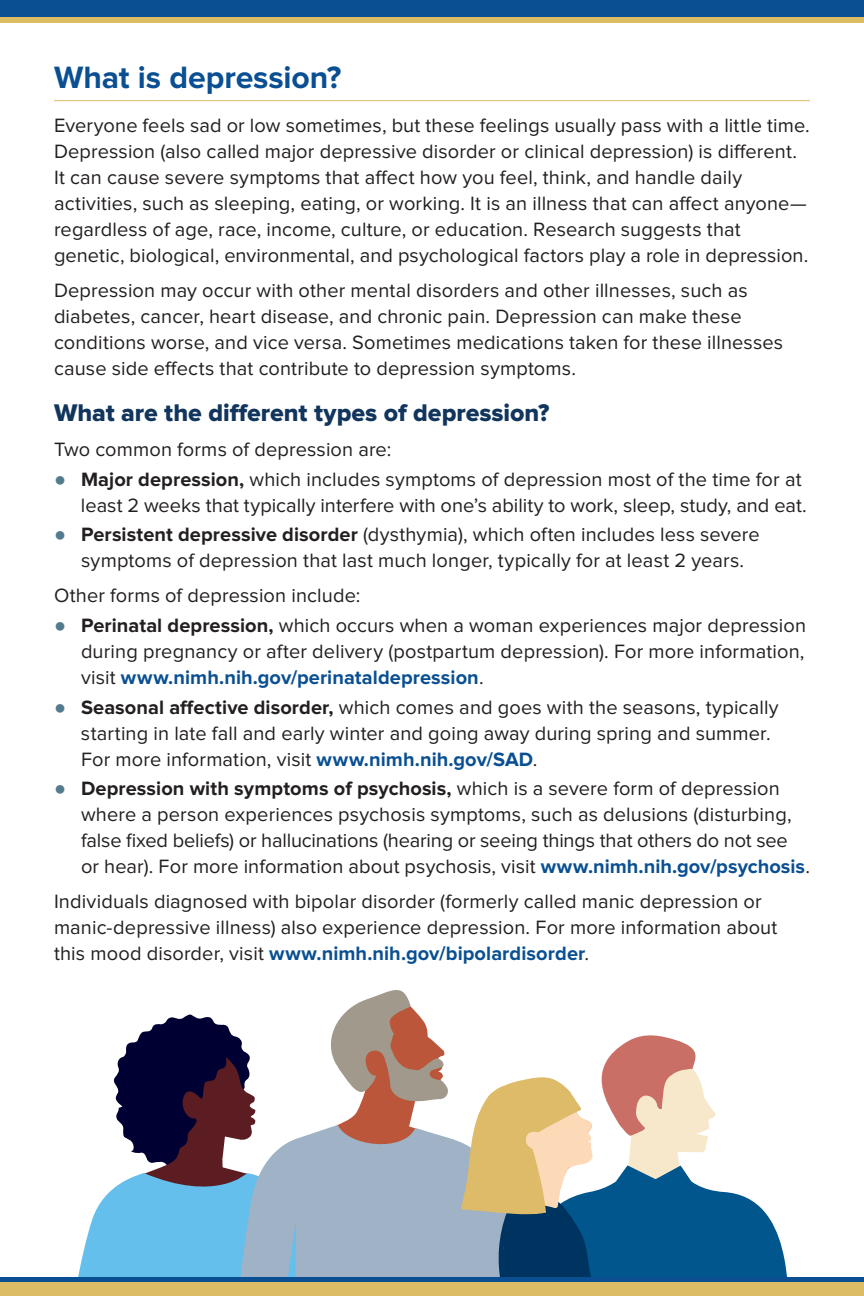
<style>
.page{position:relative;width:864px;height:1296px;background:#fff}
.page>*{position:absolute;margin:0;border:0;box-sizing:border-box;transform-origin:0 0}
.t1{font:700 32px "Proxima Nova";letter-spacing:-.005em;color:#094f92}
.t2{font:25px "Proxima Nova Extrabld";color:#11355c}
.t3{font:20px/26px "Proxima Nova";letter-spacing:.005em;color:#231f20}
.s1{font-family:"Arial";color:#537b8e}
.s2{font-weight:700}
.s3{font-weight:700;color:#094f92}
</style>
<div class="page">
<div style="left:450px;top:1138px;width:11px;height:139px;background:#a0b2c6"></div>
<svg style="left:78px;top:990px;width:372px;height:287px"></svg>
<svg style="left:461px;top:1035px;width:326px;height:242px"></svg>
<hr style="left:54px;top:100px;width:756px;height:1px;background:#dcbc65">
<div style="left:0;top:1277px;width:864px;height:5px;background:#094f92"></div>
<div style="left:0;top:1282px;width:864px;height:14px;background:#dcbc65"></div>
<div style="left:0;top:0;width:864px;height:20px;background:#094f92"></div>
<div style="left:0;top:18px;width:864px;height:5px;background:#dcbc65"></div>
<h2 class="t1" style="left:54px;top:63px;width:289px">What is depression?</h2>
<p class="t3" style="left:54px;top:113px;width:757px">Everyone feels sad or low sometimes, but these feelings usually pass with a little time.<br>Depression (also called major depressive disorder or clinical depression) is different.<br>It can cause severe symptoms that affect how you feel, think, and handle daily activities, such as sleeping, eating, or working. It is an illness that can affect anyone— regardless of age, race, income, culture, or education. Research suggests that genetic, biological, environmental, and psychological factors play a role in depression.</p>
<p class="t3" style="left:54px;top:278px;width:731px">Depression may occur with other mental disorders and other illnesses, such as diabetes, cancer, heart disease, and chronic pain. Depression can make these conditions worse, and vice versa. Sometimes medications taken for these illnesses cause side effects that contribute to depression symptoms.</p>
<h3 class="t2" style="left:54px;top:402px;width:497px">What are the different types of depression?</h3>
<p class="t3" style="left:54px;top:437px;width:339px">Two common forms of depression are:</p>
<p class="t3" style="left:54px;top:467px;width:754px;text-align:right"><span class="s1">●</span> <span class="s2">Major depression,</span> which includes symptoms of depression most of the time for at least 2 weeks that typically interfere with one’s ability to work, sleep, study, and eat.</p>
<p class="t3" style="left:54px;top:523px;width:707px;text-align:center"><span class="s1">●</span> <span class="s2">Persistent depressive disorder</span> (dysthymia), which often includes less severe symptoms of depression that last much longer, typically for at least 2 years.</p>
<p class="t3" style="left:54px;top:584px;width:308px">Other forms of depression include:</p>
<p class="t3" style="left:81px;top:613px;width:727px;text-align:justify;text-indent:-27px"><span class="s1">●</span> <span class="s2">Perinatal depression,</span> which occurs when a woman experiences major depression during pregnancy or after delivery (postpartum depression). For more information, visit <span class="s3">www.nimh.nih.gov/perinataldepression</span>.</p>
<p class="t3" style="left:81px;top:695px;width:699px;text-indent:-27px"><span class="s1">●</span> <span class="s2">Seasonal affective disorder,</span> which comes and goes with the seasons, typically starting in late fall and early winter and going away during spring and summer.<br>For more information, visit <span class="s3">www.nimh.nih.gov/SAD</span>.</p>
<p class="t3" style="left:81px;top:776px;width:730px;text-indent:-27px"><span class="s1">●</span> <span class="s2">Depression with symptoms of psychosis,</span> which is a severe form of depression where a person experiences psychosis symptoms, such as delusions (disturbing, false fixed beliefs) or hallucinations (hearing or seeing things that others do not see or hear). For more information about psychosis, visit <span class="s3">www.nimh.nih.gov/psychosis</span>.</p>
<p class="t3" style="left:54px;top:889px;width:725px">Individuals diagnosed with bipolar disorder (formerly called manic depression or manic-depressive illness) also experience depression. For more information about this mood disorder, visit <span class="s3">www.nimh.nih.gov/bipolardisorder</span>.</p>
</div>
